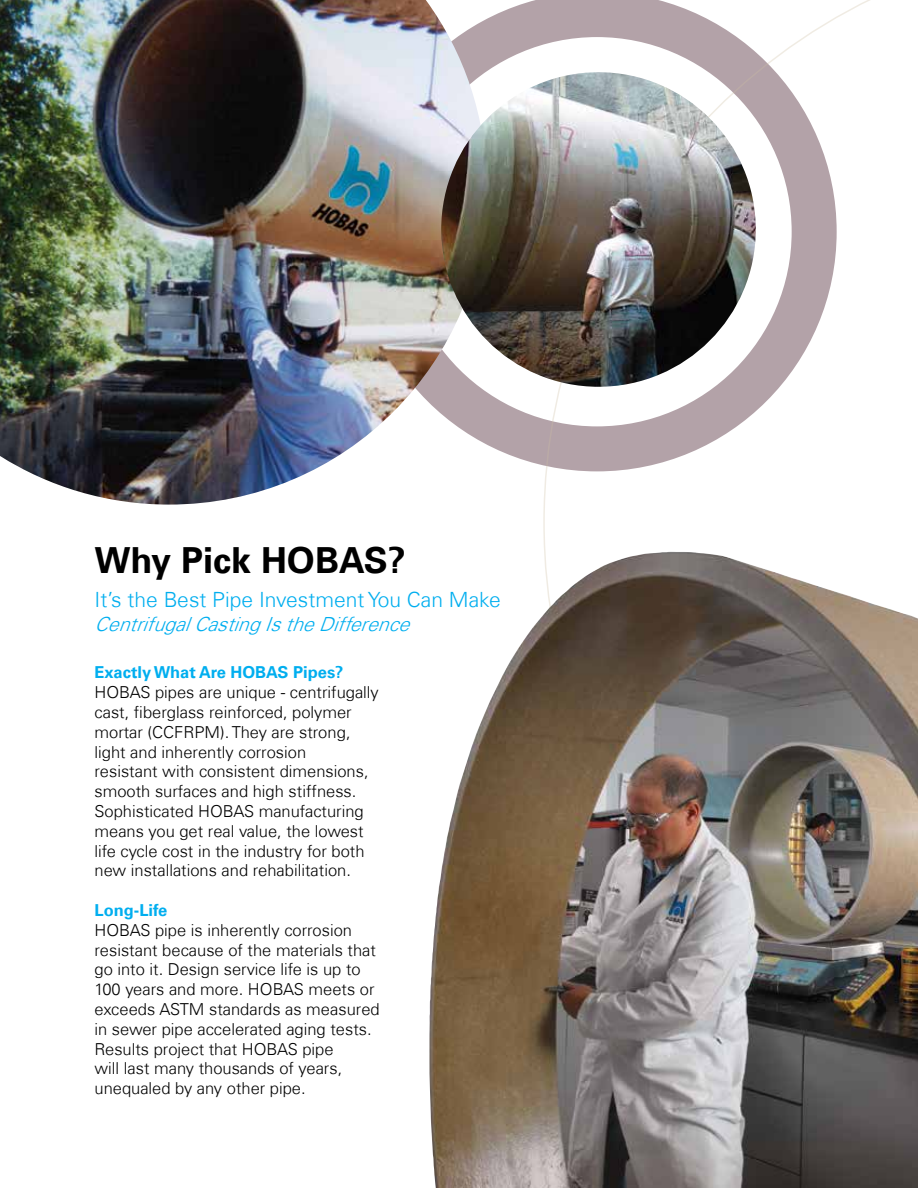
<style>
.page{position:relative;width:918px;height:1188px;background:#fff}
.page>*{position:absolute;margin:0;border:0;box-sizing:border-box;transform-origin:0 0}
.t1{font:700 36px "Univers Com 65";color:#000}
.t2{font:300 21px "Univers Com 45";color:#00aeef}
.t3{font:italic 300 19.5px "Univers Com 45";color:#00aeef}
.t4{font:300 16.5px/19.8px "Univers Com 45";color:#000}
.t5{font:700 16.5px "Univers Com 65";color:#00aeef}
</style>
<div class="page">
<svg style="left:487px;top:0;width:56px;height:466px"></svg>
<img style="left:0;top:0;width:487px;height:505px">
<svg style="left:543px;top:0;width:327px;height:552px"></svg>
<img style="left:441px;top:72px;width:315px;height:315px;border-radius:157px">
<img style="left:429px;top:552px;width:489px;height:636px">
<h1 class="t1" style="left:94px;top:539px;width:313px">Why Pick HOBAS?</h1>
<p class="t2" style="left:94px;top:587px;width:408px">It’s the Best Pipe Investment You Can Make</p>
<p class="t3" style="left:94px;top:612px;width:325px">CentrifugalCastingIstheDifference</p>
<p class="t5" style="left:94px;top:663px;width:251px">Exactly What Are HOBAS Pipes?</p>
<p class="t4" style="left:94px;top:682px;width:286px">HOBAS pipes are unique - centrifugally cast, fiberglass reinforced, polymer mortar (CCFRPM). They are strong, light and inherently corrosion<br>resistant with consistent dimensions, smooth surfaces and high stiffness.<br>Sophisticated HOBAS manufacturing means you get real value, the lowest life cycle cost in the industry for both new installations and rehabilitation.</p>
<p class="t5" style="left:94px;top:900px;width:74px">Long-Life</p>
<p class="t4" style="left:94px;top:920px;width:287px">HOBAS pipe is inherently corrosion resistant because of the materials that go into it. Design service life is up to 100 years and more. HOBAS meets or exceeds ASTM standards as measured in sewer pipe accelerated aging tests.<br>Results project that HOBAS pipe<br>will last many thousands of years, unequaled by any other pipe.</p>
</div>
